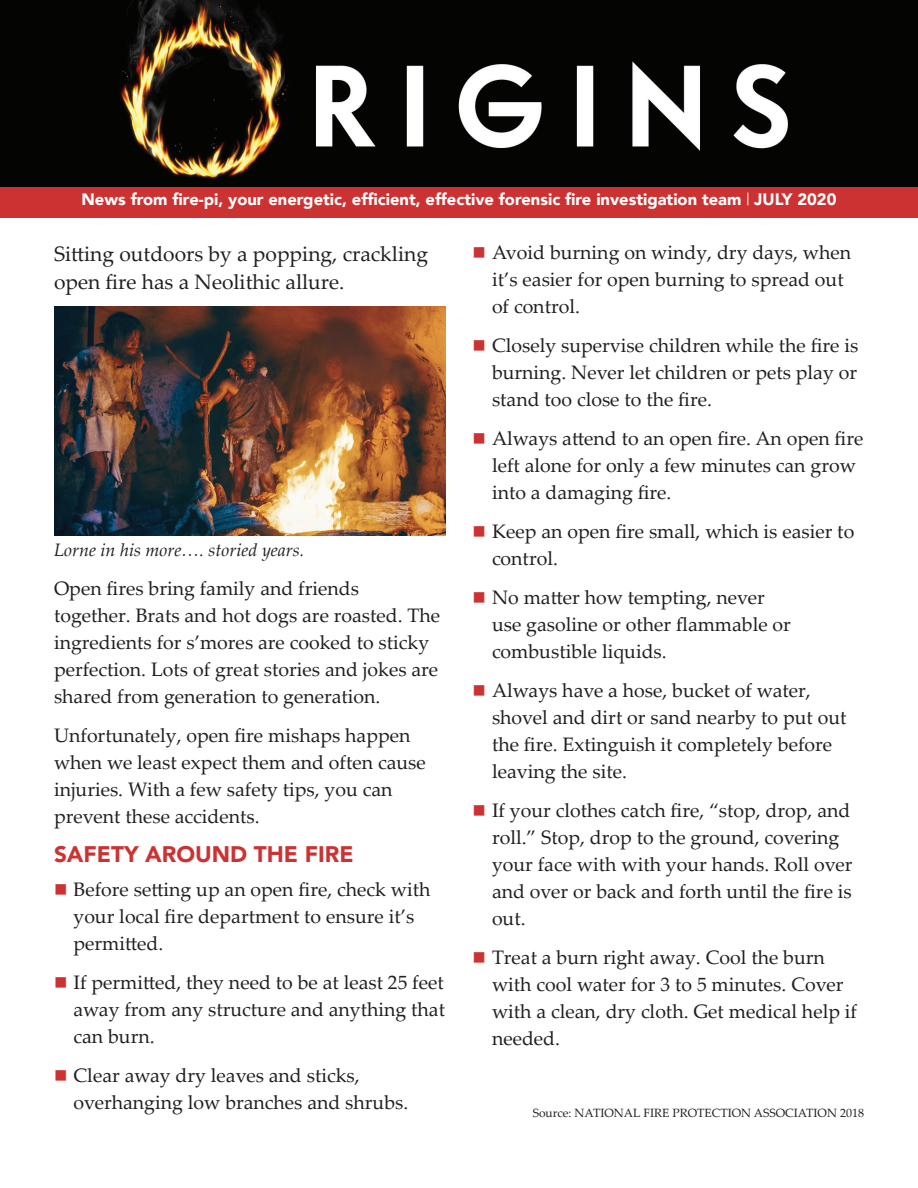
<style>
.page{position:relative;width:918px;height:1188px;background:#fff}
.page>*{position:absolute;margin:0;border:0;box-sizing:border-box;transform-origin:0 0}
.t1{font:900 22.5px "Avenir";color:#cd3232}
.t2{font:21px/28.5px "Palatino Linotype";color:#231f20}
.t3{font:19.5px/27px "Palatino Linotype";color:#231f20}
.t4{font:italic 18px "Palatino Linotype";color:#231f20}
.t5{font:900 16.5px "Avenir";color:#fff}
.t6{font:12px "Palatino Linotype";color:#231f20}
.s1{font-weight:400}
.s2{color:#cd3232}
</style>
<div class="page">
<img style="left:0;top:0;width:918px;height:187px">
<div style="left:0;top:187px;width:918px;height:30px;background:#cd3232"></div>
<img style="left:54px;top:307px;width:392px;height:229px">
<p class="t5" style="left:82px;top:185px;width:756px">News from fire-pi, your energetic, efficient, effective forensic fire investigation team <span class="s1">|</span> JULY 2020</p>
<p class="t2" style="left:54px;top:238px;width:376px">Sitting outdoors by a popping, crackling open fire has a Neolithic allure.</p>
<p class="t4" style="left:54px;top:537px;width:252px">Lorne in his more…. storied years.</p>
<p class="t3" style="left:54px;top:574px;width:388px">Open fires bring family and friends together. Brats and hot dogs are roasted. The ingredients for s’mores are cooked to sticky perfection. Lots of great stories and jokes are shared from generation to generation.</p>
<p class="t3" style="left:54px;top:721px;width:373px">Unfortunately, open fire mishaps happen when we least expect them and often cause injuries. With a few safety tips, you can prevent these accidents.</p>
<p class="t1" style="left:54px;top:835px;width:301px">SAFETY AROUND THE FIRE</p>
<p class="t3" style="left:74px;top:875px;width:359px;text-indent:-20px"><span class="s2">■</span> Before setting up an open fire, check with your local fire department to ensure it’s permitted.</p>
<p class="t3" style="left:74px;top:968px;width:373px;text-align:justify;text-indent:-20px"><span class="s2">■</span> If permitted, they need to be at least 25 feet away from any structure and anything that can burn.</p>
<p class="t3" style="left:74px;top:1061px;width:336px;text-indent:-20px"><span class="s2">■</span> Clear away dry leaves and sticks, overhanging low branches and shrubs.</p>
<p class="t3" style="left:492px;top:239px;width:361px;text-indent:-20px"><span class="s2">■</span> Avoid burning on windy, dry days, when it’s easier for open burning to spread out of control.</p>
<p class="t3" style="left:492px;top:332px;width:368px;text-align:justify;text-indent:-20px"><span class="s2">■</span> Closely supervise children while the fire is burning. Never let children or pets play or stand too close to the fire.</p>
<p class="t3" style="left:492px;top:425px;width:373px;text-indent:-20px"><span class="s2">■</span> Always attend to an open fire. An open fire left alone for only a few minutes can grow into a damaging fire.</p>
<p class="t3" style="left:492px;top:518px;width:364px;text-indent:-20px"><span class="s2">■</span> Keep an open fire small, which is easier to control.</p>
<p class="t3" style="left:492px;top:584px;width:300px;text-indent:-20px"><span class="s2">■</span> No matter how tempting, never use gasoline or other flammable or combustible liquids.</p>
<p class="t3" style="left:492px;top:677px;width:356px;text-indent:-20px"><span class="s2">■</span> Always have a hose, bucket of water, shovel and dirt or sand nearby to put out the fire. Extinguish it completely before leaving the site.</p>
<p class="t3" style="left:492px;top:797px;width:362px;text-indent:-20px"><span class="s2">■</span> If your clothes catch fire, “stop, drop, and roll.” Stop, drop to the ground, covering your face with with your hands. Roll over and over or back and forth until the fire is out.</p>
<p class="t3" style="left:492px;top:944px;width:367px;text-indent:-20px"><span class="s2">■</span> Treat a burn right away. Cool the burn with cool water for 3 to 5 minutes. Cover with a clean, dry cloth. Get medical help if needed.</p>
<p class="t6" style="left:533px;top:1105px;width:333px">Source: NATIONAL FIRE PROTECTION ASSOCIATION 2018</p>
</div>
